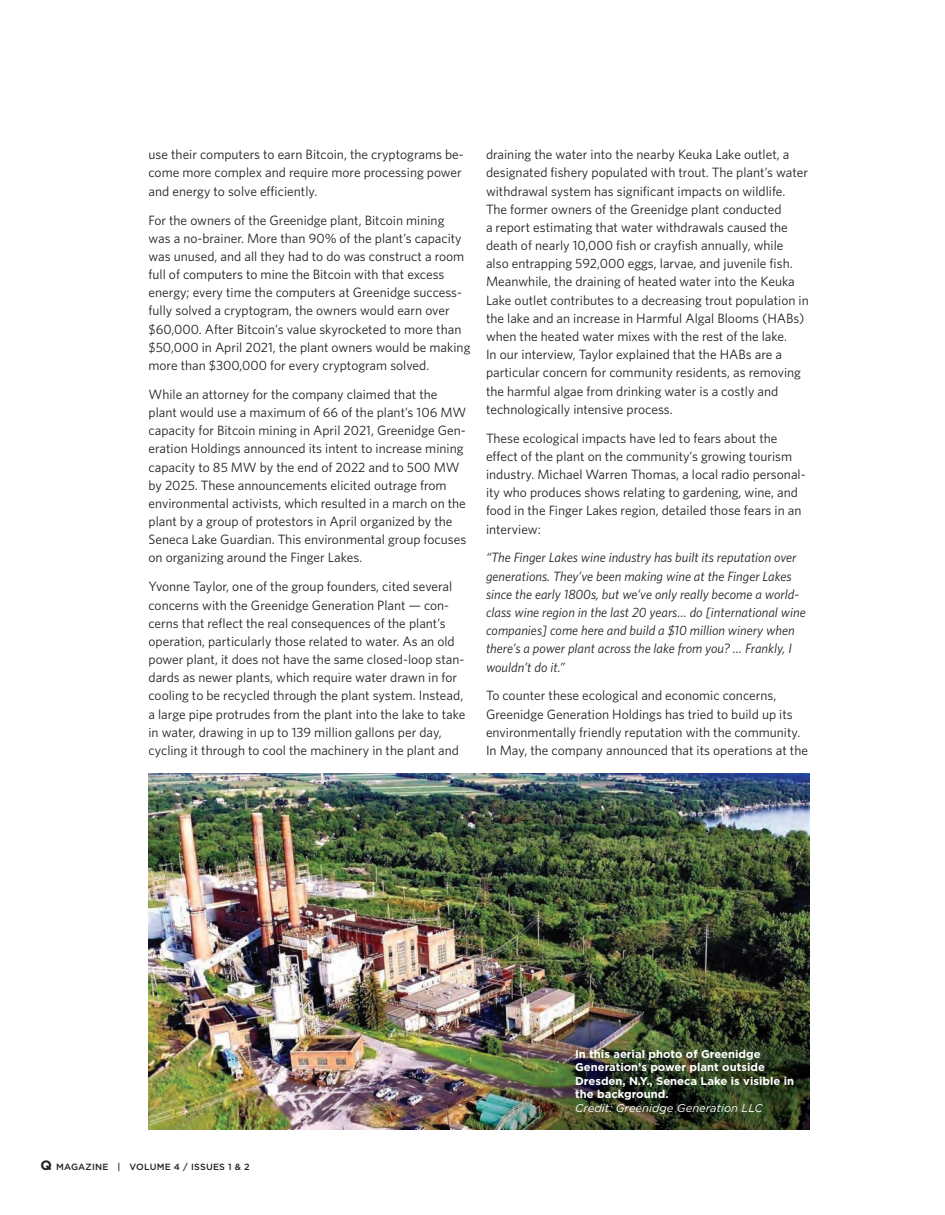
<style>
.page{position:relative;width:945px;height:1215px;background:#fff}
.page>*{position:absolute;margin:0;border:0;box-sizing:border-box;transform-origin:0 0}
.t1{font:13.5px/18.1px "Whitney";color:#231f20}
.t2{font:italic 13.5px/18.1px "Whitney";color:#231f20}
.t3{font:700 11.25px/13.5px "Gotham";color:#fff}
.t4{font:italic 11.25px "Gotham";color:#fff}
.t5{font:500 9px "Gotham";letter-spacing:.025em;color:#231f20}
.s1{font-weight:700;font-size:13.5px}
</style>
<div class="page">
<img style="left:148px;top:773px;width:662px;height:357px">
<p class="t1" style="left:148px;top:145px;width:317px">use their computers to earn Bitcoin, the cryptograms be&shy;come more complex and require more processing power and energy to solve efficiently.</p>
<p class="t1" style="left:148px;top:210px;width:323px">For the owners of the Greenidge plant, Bitcoin mining<br>was a no-brainer. More than 90% of the plant’s capacity was unused, and all they had to do was construct a room full of computers to mine the Bitcoin with that excess energy; every time the computers at Greenidge success&shy;fully solved a cryptogram, the owners would earn over $60,000. After Bitcoin’s value skyrocketed to more than $50,000 in April 2021, the plant owners would be making more than $300,000 for every cryptogram solved.</p>
<p class="t1" style="left:148px;top:385px;width:319px">While an attorney for the company claimed that the plant would use a maximum of 66 of the plant’s 106 MW capacity for Bitcoin mining in April 2021, Greenidge Gen&shy;eration Holdings announced its intent to increase mining capacity to 85 MW by the end of 2022 and to 500 MW by 2025. These announcements elicited outrage from environmental activists, which resulted in a march on the plant by a group of protestors in April organized by the Seneca Lake Guardian. This environmental group focuses on organizing around the Finger Lakes.</p>
<p class="t1" style="left:148px;top:577px;width:319px">Yvonne Taylor, one of the group founders, cited several concerns with the Greenidge Generation Plant — con&shy;cerns that reflect the real consequences of the plant’s operation, particularly those related to water. As an old power plant, it does not have the same closed-loop stan&shy;dards as newer plants, which require water drawn in for cooling to be recycled through the plant system. Instead, a large pipe protrudes from the plant into the lake to take in water, drawing in up to 139 million gallons per day, cycling it through to cool the machinery in the plant and</p>
<p class="t1" style="left:486px;top:145px;width:324px">draining the water into the nearby Keuka Lake outlet, a designated fishery populated with trout. The plant’s water withdrawal system has significant impacts on wildlife.<br>The former owners of the Greenidge plant conducted<br>a report estimating that water withdrawals caused the death of nearly 10,000 fish or crayfish annually, while also entrapping 592,000 eggs, larvae, and juvenile fish.<br>Meanwhile, the draining of heated water into the Keuka Lake outlet contributes to a decreasing trout population in the lake and an increase in Harmful Algal Blooms (HABs) when the heated water mixes with the rest of the lake.<br>In our interview, Taylor explained that the HABs are a particular concern for community residents, as removing the harmful algae from drinking water is a costly and technologically intensive process.</p>
<p class="t1" style="left:486px;top:429px;width:321px">These ecological impacts have led to fears about the effect of the plant on the community’s growing tourism industry. Michael Warren Thomas, a local radio personal&shy;ity who produces shows relating to gardening, wine, and food in the Finger Lakes region, detailed those fears in an interview:</p>
<p class="t2" style="left:486px;top:548px;width:321px">“The Finger Lakes wine industry has built its reputation over generations. They’ve been making wine at the Finger Lakes since the early 1800s, but we’ve only really become a world&shy;class wine region in the last 20 years… do [international wine companies] come here and build a $10 million winery when there’s a power plant across the lake from you? … Frankly, I wouldn’t do it.”</p>
<p class="t1" style="left:486px;top:686px;width:324px">To counter these ecological and economic concerns, Greenidge Generation Holdings has tried to build up its environmentally friendly reputation with the community.<br>In May, the company announced that its operations at the</p>
<p class="t5" style="left:40px;top:1161px;width:211px"><span class="s1">Q</span> MAGAZINE | VOLUME 4 / ISSUES 1 &amp; 2</p>
<p class="t3" style="left:575px;top:1047px;width:221px">In this aerial photo of Greenidge<br>Generation’s power plant outside<br>Dresden, N.Y., Seneca Lake is visible in the background.</p>
<p class="t4" style="left:575px;top:1101px;width:189px">Credit: Greenidge Generation LLC</p>
</div>
